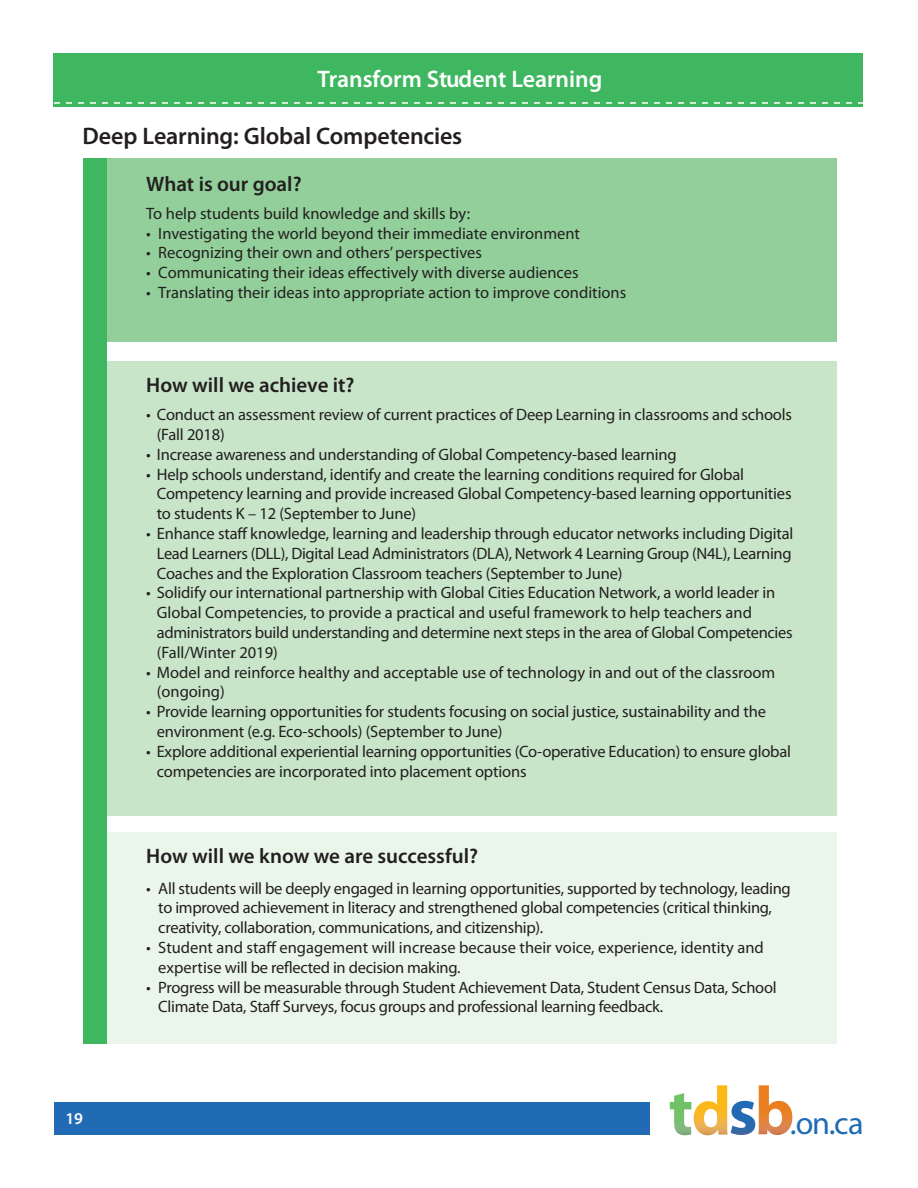
<style>
.page{position:relative;width:918px;height:1188px;background:#fff}
.page>*{position:absolute;margin:0;border:0;box-sizing:border-box;transform-origin:0 0}
.t1{font:32.25px "Myriad Pro";color:#206bb4}
.t2{font:600 24px "Myriad Pro";letter-spacing:-.005em;color:#231f20}
.t3{font:600 24px "Myriad Pro";color:#fff}
.t4{font:600 21px "Myriad Pro";color:#231f20}
.t5{font:16.5px/19.8px "Myriad Pro";letter-spacing:-.01em;color:#231f20}
.t6{font:600 16.5px "Myriad Pro";color:#fff}
</style>
<div class="page">
<div style="left:53px;top:53px;width:810px;height:54px;background:#3eb760"></div>
<div style="left:86px;top:158px;width:751px;height:184px;background:#93cf9a"></div>
<div style="left:86px;top:361px;width:751px;height:455px;background:#c8e5c9"></div>
<div style="left:86px;top:832px;width:751px;height:212px;background:#ebf6eb"></div>
<div style="left:54px;top:1102px;width:596px;height:33px;background:#206bb4"></div>
<svg style="left:54px;top:102px;width:809px;height:2px"></svg>
<div style="left:83px;top:158px;width:24px;height:886px;background:#3eb760"></div>
<img style="left:669px;top:1085px;width:124px;height:51px">
<h1 class="t3" style="left:318px;top:63px;width:286px">Transform Student Learning</h1>
<h2 class="t2" style="left:82px;top:121px;width:381px">Deep Learning: Global Competencies</h2>
<h3 class="t4" style="left:146px;top:170px;width:157px">What is our goal?</h3>
<p class="t5" style="left:146px;top:203px;width:325px">To help students build knowledge and skills by:</p>
<p class="t5" style="left:146px;top:223px;width:435px">• Investigating the world beyond their immediate environment</p>
<p class="t5" style="left:146px;top:243px;width:337px">• Recognizing their own and others’ perspectives</p>
<p class="t5" style="left:146px;top:263px;width:434px">• Communicating their ideas effectively with diverse audiences</p>
<p class="t5" style="left:146px;top:282px;width:482px">• Translating their ideas into appropriate action to improve conditions</p>
<h3 class="t4" style="left:146px;top:372px;width:210px">How will we achieve it?</h3>
<p class="t5" style="left:157px;top:405px;width:637px;text-indent:-10px">• Conduct an assessment review of current practices of Deep Learning in classrooms and schools (Fall 2018)</p>
<p class="t5" style="left:146px;top:444px;width:532px">• Increase awareness and understanding of Global Competency-based learning</p>
<p class="t5" style="left:157px;top:464px;width:636px;text-indent:-10px">• Help schools understand, identify and create the learning conditions required for Global<br>Competency learning and provide increased Global Competency-based learning opportunities to students K – 12 (September to June)</p>
<p class="t5" style="left:157px;top:523px;width:638px;text-align:justify;text-indent:-10px">• Enhance staff knowledge, learning and leadership through educator networks including Digital Lead Learners (DLL), Digital Lead Administrators (DLA), Network 4 Learning Group (N4L), Learning Coaches and the Exploration Classroom teachers (September to June)</p>
<p class="t5" style="left:157px;top:583px;width:637px;text-indent:-10px">• Solidify our international partnership with Global Cities Education Network, a world leader in Global Competencies, to provide a practical and useful framework to help teachers and administrators build understanding and determine next steps in the area of Global Competencies (Fall/Winter 2019)</p>
<p class="t5" style="left:157px;top:662px;width:620px;text-indent:-10px">• Model and reinforce healthy and acceptable use of technology in and out of the classroom (ongoing)</p>
<p class="t5" style="left:157px;top:702px;width:611px;text-indent:-10px">• Provide learning opportunities for students focusing on social justice, sustainability and the environment (e.g. Eco-schools) (September to June)</p>
<p class="t5" style="left:157px;top:741px;width:636px;text-indent:-10px">• Explore additional experiential learning opportunities (Co-operative Education) to ensure global competencies are incorporated into placement options</p>
<h3 class="t4" style="left:146px;top:843px;width:333px">How will we know we are successful?</h3>
<p class="t5" style="left:158px;top:878px;width:634px;text-indent:-12px">• All students will be deeply engaged in learning opportunities, supported by technology, leading to improved achievement in literacy and strengthened global competencies (critical thinking, creativity, collaboration, communications, and citizenship).</p>
<p class="t5" style="left:158px;top:937px;width:607px;text-indent:-12px">• Student and staff engagement will increase because their voice, experience, identity and expertise will be reflected in decision making.</p>
<p class="t5" style="left:158px;top:977px;width:620px;text-indent:-12px">• Progress will be measurable through Student Achievement Data, Student Census Data, School<br>Climate Data, Staff Surveys, focus groups and professional learning feedback.</p>
<p class="t6" style="left:66px;top:1107px;width:19px">19</p>
<h1 class="t1" style="left:790px;top:1103px;width:75px">.on.ca</h1>
</div>
